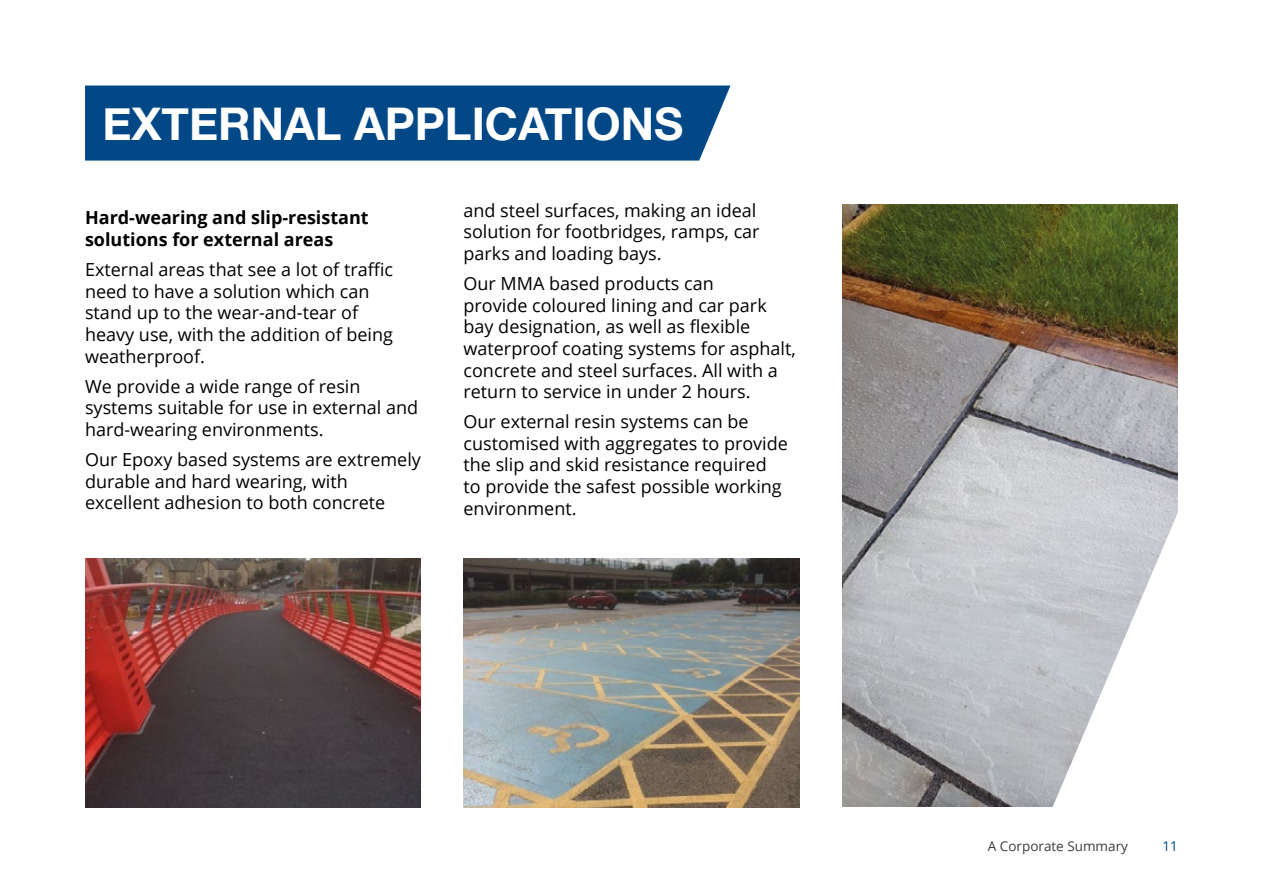
<style>
.page{position:relative;width:1263px;height:893px;background:#fff}
.page>*{position:absolute;margin:0;border:0;box-sizing:border-box;transform-origin:0 0}
.t1{font:700 45px "Helvetica Neue";color:#fff}
.t2{font:18px/21.6px "Open Sans";color:#000}
.t3{font:700 18px/21.6px "Open Sans";color:#000}
.t4{font:13.5px "Open Sans";color:#3c3c3b}
.t5{font:13.5px "Open Sans";color:#004988}
</style>
<div class="page">
<img style="left:842px;top:204px;width:336px;height:602px">
<svg style="left:1016px;top:312px;width:162px;height:495px"></svg>
<img style="left:85px;top:558px;width:336px;height:250px">
<img style="left:463px;top:558px;width:336px;height:250px">
<div style="left:85px;top:86px;width:645px;height:75px;background:#024887"></div>
<h1 class="t1" style="left:102px;top:89px;width:582px">EXTERNAL APPLICATIONS</h1>
<p class="t3" style="left:85px;top:207px;width:285px">Hard-wearing and slip-resistant solutions for external areas</p>
<p class="t2" style="left:85px;top:258px;width:310px">External areas that see a lot of traffic need to have a solution which can stand up to the wear-and-tear of heavy use, with the addition of being weatherproof.</p>
<p class="t2" style="left:85px;top:375px;width:335px">We provide a wide range of resin systems suitable for use in external and hard-wearing environments.</p>
<p class="t2" style="left:85px;top:448px;width:337px">Our Epoxy based systems are extremely durable and hard wearing, with excellent adhesion to both concrete</p>
<p class="t2" style="left:463px;top:199px;width:298px">and steel surfaces, making an ideal solution for footbridges, ramps, car parks and loading bays.</p>
<p class="t2" style="left:463px;top:272px;width:334px">Our MMA based products can<br>provide coloured lining and car park bay designation, as well as flexible waterproof coating systems for asphalt, concrete and steel surfaces. All with a return to service in under 2 hours.</p>
<p class="t2" style="left:463px;top:410px;width:326px">Our external resin systems can be customised with aggregates to provide the slip and skid resistance required to provide the safest possible working environment.</p>
<p class="t4" style="left:988px;top:837px;width:142px">A Corporate Summary</p>
<p class="t5" style="left:1162px;top:837px;width:17px">11</p>
</div>
